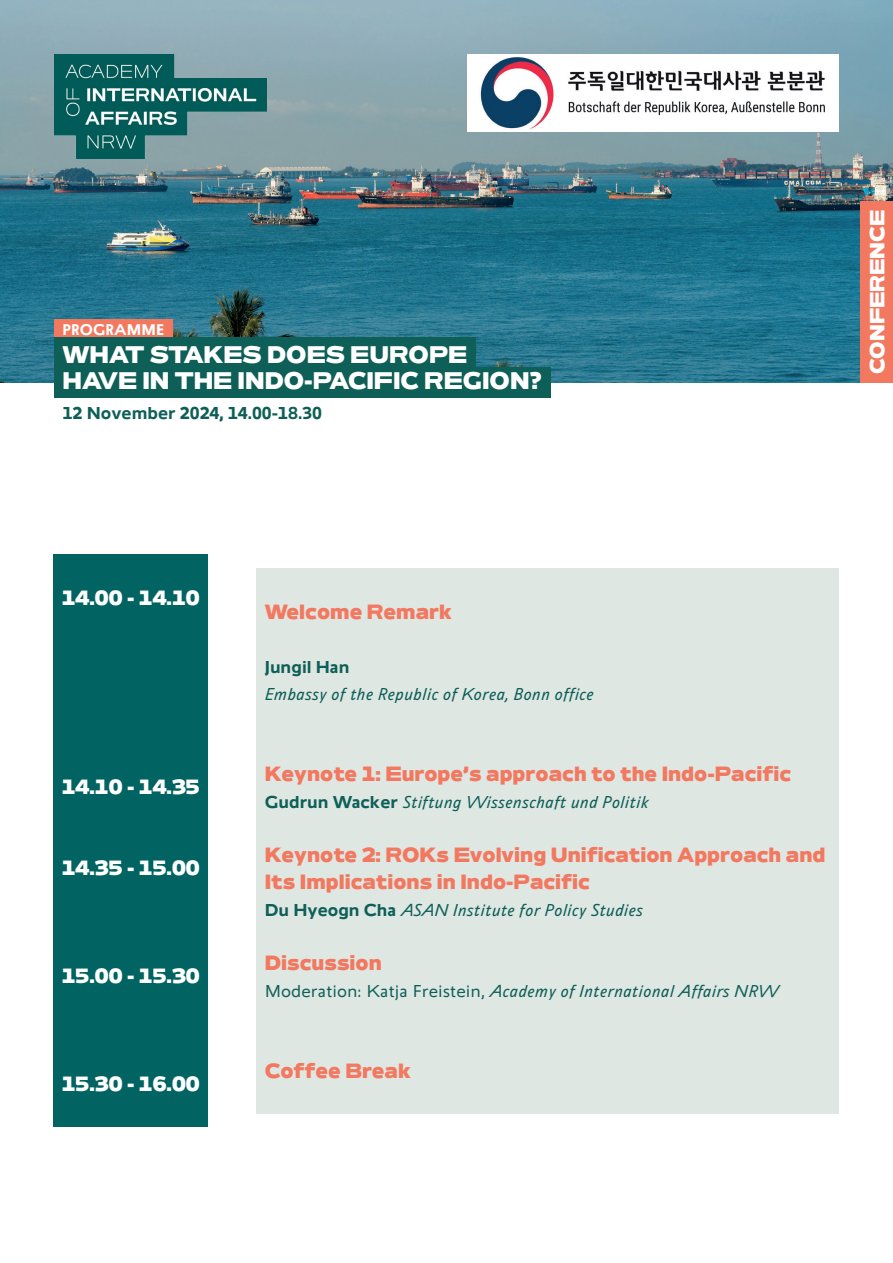
<style>
.page{position:relative;width:893px;height:1263px;background:#fff}
.page>*{position:absolute;margin:0;border:0;box-sizing:border-box;transform-origin:0 0}
.t1{font:900 21px "Ambiguity Generous";color:#fff}
.t2{font:900 18px/27px "Ambiguity Generous";color:#f37860}
.t3{font:900 18px "Ambiguity Generous";color:#fff}
.t4{font:italic 15px "Ambiguity Tradition";color:#0e5f57}
.t5{font:700 15px "Ambiguity Tradition";color:#0e5f57}
.t6{font:700 13.5px "Ambiguity Tradition";color:#fff}
.s1{font-weight:700;font-style:normal}
.s2{font-style:normal}
</style>
<div class="page">
<img style="left:0;top:0;width:893px;height:383px">
<div style="left:256px;top:568px;width:583px;height:545px;background:#dfe7e3"></div>
<div style="left:53px;top:554px;width:155px;height:573px;background:#016462"></div>
<div style="left:54px;top:367px;width:496px;height:31px;background:#0e5f57"></div>
<div style="left:54px;top:319px;width:118px;height:20px;background:#f37860"></div>
<div style="left:861px;top:201px;width:32px;height:182px;background:#f37860"></div>
<div style="left:54px;top:337px;width:422px;height:30px;background:#0e5f57"></div>
<img style="left:54px;top:54px;width:213px;height:104px">
<img style="left:467px;top:55px;width:372px;height:76px">
<p class="t6" style="left:63px;top:319px;width:103px">PROGRAMME</p>
<h1 class="t1" style="left:63px;top:338px;width:406px">WHAT STAKES DOES EUROPE</h1>
<h1 class="t1" style="left:63px;top:364px;width:481px">HAVE IN THE INDO-PACIFIC REGION?</h1>
<p class="t5" style="left:63px;top:401px;width:261px">12 November 2024, 14.00-18.30</p>
<p class="t3" style="left:863px;top:374px;width:166px;rotate:-90deg">CONFERENCE</p>
<p class="t3" style="left:62px;top:584px;width:139px">14.00 - 14.10</p>
<p class="t3" style="left:62px;top:773px;width:139px">14.10 - 14.35</p>
<p class="t3" style="left:62px;top:854px;width:139px">14.35 - 15.00</p>
<p class="t3" style="left:62px;top:962px;width:139px">15.00 - 15.30</p>
<p class="t3" style="left:62px;top:1070px;width:139px">15.30 - 16.00</p>
<p class="t2" style="left:265px;top:597px;width:189px">Welcome Remark</p>
<p class="t5" style="left:265px;top:655px;width:86px">Jungil Han</p>
<p class="t4" style="left:265px;top:682px;width:331px">Embassy of the Republic of Korea, Bonn office</p>
<p class="t2" style="left:265px;top:759px;width:528px">Keynote 1: Europe’s approach to the Indo-Pacific</p>
<p class="t4" style="left:265px;top:790px;width:385px"><span class="s1">Gudrun Wacker</span> Stiftung Wissenschaft und Politik</p>
<p class="t2" style="left:265px;top:840px;width:562px">Keynote 2: ROKs Evolving Unification Approach and<br>Its Implications in Indo-Pacific</p>
<p class="t4" style="left:265px;top:898px;width:380px"><span class="s1">Du Hyeogn Cha</span> ASAN Institute for Policy Studies</p>
<p class="t2" style="left:265px;top:948px;width:119px">Discussion</p>
<p class="t4" style="left:265px;top:979px;width:516px"><span class="s2">Moderation: Katja Freistein,</span> Academy of International Affairs NRW</p>
<p class="t2" style="left:265px;top:1056px;width:148px">Coffee Break</p>
</div>
